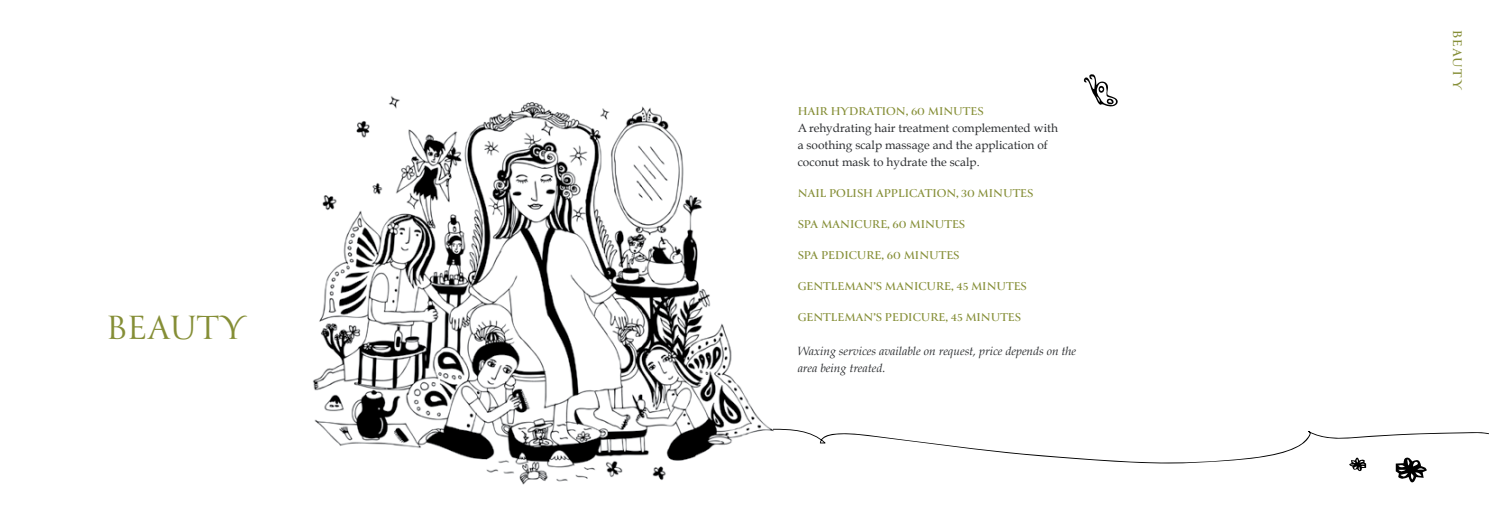
<style>
.page{position:relative;width:1489px;height:525px;background:#fff}
.page>*{position:absolute;margin:0;border:0;box-sizing:border-box;transform-origin:0 0}
.t1{font:37.5px "Canto";color:#858e36}
.t2{font:700 13.75px "Canto";letter-spacing:.1em;color:#858e36}
.t3{font:700 12.5px "Canto";color:#858e36}
.t4{font:11.88px/16.9px "Book Antiqua";color:#2b2d30}
.t5{font:italic 11.88px/16.9px "Book Antiqua";color:#2b2d30}
</style>
<div class="page">
<img style="left:313px;top:96px;width:459px;height:389px">
<svg style="left:1083px;top:74px;width:35px;height:33px"></svg>
<svg style="left:772px;top:428px;width:716px;height:55px"></svg>
<h1 class="t1" style="left:106px;top:304px;width:141px">BEAUTY</h1>
<p class="t3" style="left:797px;top:103px;width:187px">HAIR HYDRATION, 60 MINUTES</p>
<p class="t4" style="left:797px;top:119px;width:262px">A rehydrating hair treatment complemented with a soothing scalp massage and the application of coconut mask to hydrate the scalp.</p>
<p class="t3" style="left:797px;top:185px;width:237px">NAIL POLISH APPLICATION, 30 MINUTES</p>
<p class="t3" style="left:797px;top:216px;width:169px">SPA MANICURE, 60 MINUTES</p>
<p class="t3" style="left:797px;top:247px;width:163px">SPA PEDICURE, 60 MINUTES</p>
<p class="t3" style="left:797px;top:278px;width:231px">GENTLEMAN’S MANICURE, 45 MINUTES</p>
<p class="t3" style="left:797px;top:309px;width:225px">GENTLEMAN’S PEDICURE, 45 MINUTES</p>
<p class="t5" style="left:797px;top:342px;width:280px">Waxing services available on request, price depends on the area being treated.</p>
<p class="t2" style="left:1465px;top:30px;width:62px;rotate:90deg">BEAUTY</p>
</div>
